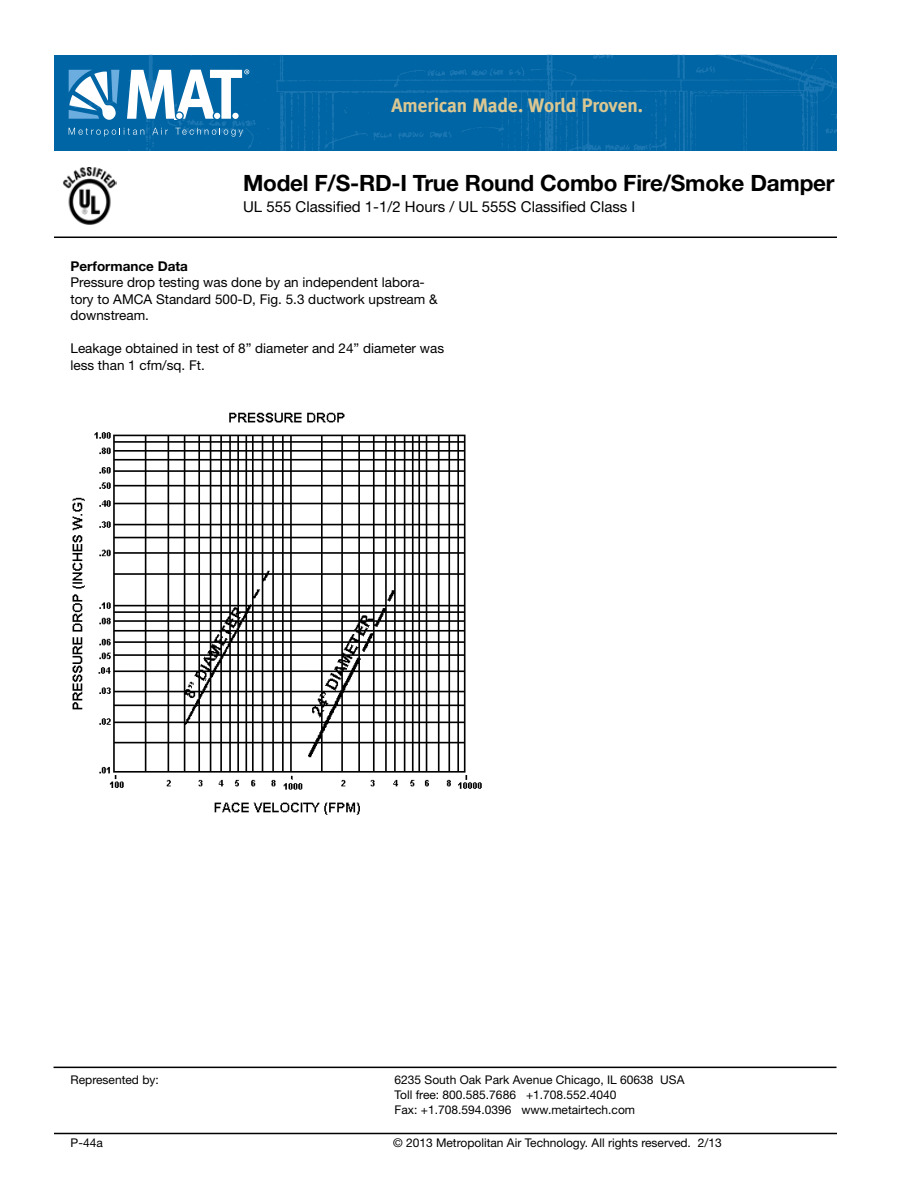
<style>
.page{position:relative;width:918px;height:1188px;background:#fff}
.page>*{position:absolute;margin:0;border:0;box-sizing:border-box;transform-origin:0 0}
.t1{font:700 22.5px "Helvetica Neue";letter-spacing:-.01em;color:#000}
.t2{font:700 19.5px "Meta";color:#dac792}
.t3{font:15px "Helvetica Neue";color:#000}
.t4{font:13.5px/16.5px "Helvetica Neue";color:#000}
.t5{font:700 13.5px "Helvetica Neue";color:#000}
.t6{font:12px/15px "Helvetica Neue";color:#000}
</style>
<div class="page">
<img style="left:54px;top:54px;width:783px;height:97px">
<img style="left:63px;top:167px;width:54px;height:58px">
<hr style="left:54px;top:1133px;width:783px;height:1px;background:#000">
<hr style="left:54px;top:237px;width:783px;height:1px;background:#000">
<svg style="left:69px;top:128px;width:75px;height:9px"></svg>
<svg style="left:152px;top:128px;width:16px;height:7px"></svg>
<svg style="left:175px;top:128px;width:68px;height:9px"></svg>
<svg style="left:69px;top:70px;width:50px;height:50px"></svg>
<svg style="left:127px;top:69px;width:122px;height:51px"></svg>
<div style="left:232px;top:112px;width:7px;height:8px;background:#fff;border-radius:50%"></div>
<div style="left:231px;top:111px;width:9px;height:9px;border:1px solid #0065a4;border-radius:50%"></div>
<hr style="left:54px;top:1067px;width:783px;height:1px;background:#000">
<img style="left:72px;top:412px;width:410px;height:403px">
<h2 class="t2" style="left:392px;top:94px;width:253px">American Made. World Proven.</h2>
<h1 class="t1" style="left:243px;top:169px;width:593px">Model F/S-RD-I True Round Combo Fire/Smoke Damper</h1>
<p class="t3" style="left:243px;top:198px;width:394px">UL 555 Classified 1-1/2 Hours / UL 555S Classified Class I</p>
<p class="t5" style="left:70px;top:258px;width:119px">Performance Data</p>
<p class="t4" style="left:70px;top:274px;width:369px">Pressure drop testing was done by an independent labora&shy;tory to AMCA Standard 500-D, Fig. 5.3 ductwork upstream &amp; downstream.</p>
<p class="t4" style="left:70px;top:340px;width:375px">Leakage obtained in test of 8” diameter and 24” diameter was less than 1 cfm/sq. Ft.</p>
<p class="t6" style="left:71px;top:1073px;width:90px">Represented by:</p>
<p class="t6" style="left:395px;top:1073px;width:291px">6235 South Oak Park Avenue Chicago, IL 60638 USA<br>Toll free: 800.585.7686 +1.708.552.4040<br>Fax: +1.708.594.0396 www.metairtech.com</p>
<p class="t6" style="left:71px;top:1136px;width:34px">P-44a</p>
<p class="t6" style="left:393px;top:1136px;width:330px">© 2013 Metropolitan Air Technology. All rights reserved. 2/13</p>
</div>
